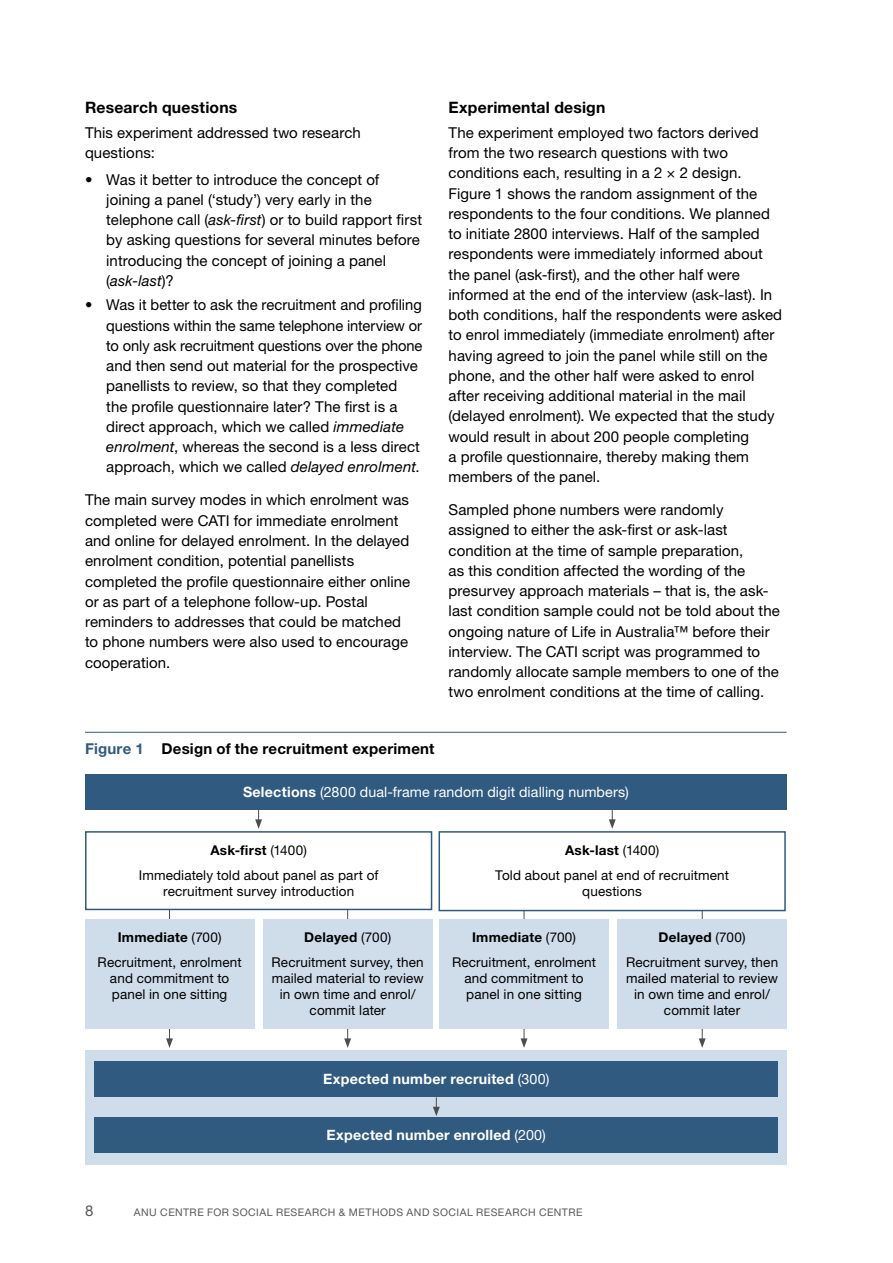
<style>
.page{position:relative;width:893px;height:1263px;background:#fff}
.page>*{position:absolute;margin:0;border:0;box-sizing:border-box;transform-origin:0 0}
.t1{font:700 15.75px "Helvetica Neue LT Std";letter-spacing:.015em;color:#000}
.t2{font:15px/20.2px "Helvetica Neue LT Std";letter-spacing:.005em;color:#000}
.t3{font:700 15px "Helvetica Neue LT Std";letter-spacing:.015em;color:#000}
.t4{font:15px "Helvetica Neue LT Std";color:#58595b}
.t5{font:700 14.25px "Helvetica Neue LT Std";letter-spacing:.02em;color:#fff}
.t6{font:14.25px "Helvetica Neue LT Std";letter-spacing:.005em;color:#fff}
.t7{font:13.5px/24.8px "Helvetica Neue LT Std";letter-spacing:.01em;color:#000;text-align:center}
.t8{font:10.5px "Helvetica Neue LT Std";letter-spacing:.045em;color:#58595b}
.s1{font-style:italic}
.s2{color:#315a80}
.s3{font-weight:700}
.s4{font-weight:400}
</style>
<div class="page">
<hr style="left:85px;top:732px;width:702px;height:1px;background:#315a80">
<div style="left:85px;top:1050px;width:702px;height:114px;background:#cfdce9"></div>
<div style="left:95px;top:1061px;width:683px;height:36px;background:#315a80"></div>
<div style="left:85px;top:831px;width:347px;height:79px;border:2px solid #315a80"></div>
<div style="left:438px;top:831px;width:348px;height:80px;border:2px solid #315a80"></div>
<div style="left:95px;top:1117px;width:683px;height:36px;background:#315a80"></div>
<svg style="left:609px;top:810px;width:7px;height:19px"></svg>
<svg style="left:255px;top:810px;width:7px;height:19px"></svg>
<hr style="left:347px;top:910px;width:1px;height:131px;background:#4d4d4f">
<svg style="left:344px;top:1038px;width:7px;height:10px"></svg>
<hr style="left:702px;top:910px;width:1px;height:131px;background:#4d4d4f">
<svg style="left:699px;top:1038px;width:7px;height:10px"></svg>
<svg style="left:433px;top:1097px;width:7px;height:19px"></svg>
<hr style="left:169px;top:910px;width:1px;height:131px;background:#4d4d4f">
<svg style="left:166px;top:1038px;width:7px;height:10px"></svg>
<hr style="left:524px;top:910px;width:1px;height:131px;background:#4d4d4f">
<svg style="left:521px;top:1038px;width:6px;height:10px"></svg>
<div style="left:85px;top:774px;width:702px;height:36px;background:#315a80"></div>
<div style="left:85px;top:919px;width:169px;height:110px;background:#cfdce9"></div>
<div style="left:439px;top:919px;width:170px;height:110px;background:#cfdce9"></div>
<div style="left:263px;top:919px;width:169px;height:110px;background:#cfdce9"></div>
<div style="left:617px;top:919px;width:170px;height:110px;background:#cfdce9"></div>
<p class="t1" style="left:85px;top:98px;width:154px">Research questions</p>
<p class="t2" style="left:85px;top:122px;width:277px">This experiment addressed two research questions:</p>
<p class="t2" style="left:106px;top:169px;width:317px;text-indent:-21px">• Was it better to introduce the concept of joining a panel (‘study’) very early in the telephone call (<span class="s1">ask-first</span>) or to build rapport first by asking questions for several minutes before introducing the concept of joining a panel (<span class="s1">ask-last</span>)?</p>
<p class="t2" style="left:106px;top:295px;width:318px;text-indent:-21px">• Was it better to ask the recruitment and profiling questions within the same telephone interview or to only ask recruitment questions over the phone and then send out material for the prospective panellists to review, so that they completed<br>the profile questionnaire later? The first is a direct approach, which we called <span class="s1">immediate enrolment</span>, whereas the second is a less direct approach, which we called <span class="s1">delayed enrolment</span>.</p>
<p class="t2" style="left:85px;top:490px;width:327px">The main survey modes in which enrolment was completed were CATI for immediate enrolment and online for delayed enrolment. In the delayed enrolment condition, potential panellists completed the profile questionnaire either online or as part of a telephone follow-up. Postal reminders to addresses that could be matched to phone numbers were also used to encourage cooperation.</p>
<p class="t1" style="left:449px;top:98px;width:158px">Experimental design</p>
<p class="t2" style="left:449px;top:122px;width:335px">The experiment employed two factors derived from the two research questions with two conditions each, resulting in a 2 × 2 design.<br>Figure 1 shows the random assignment of the respondents to the four conditions. We planned to initiate 2800 interviews. Half of the sampled respondents were immediately informed about the panel (ask-first), and the other half were informed at the end of the interview (ask-last). In both conditions, half the respondents were asked to enrol immediately (immediate enrolment) after having agreed to join the panel while still on the phone, and the other half were asked to enrol after receiving additional material in the mail (delayed enrolment). We expected that the study would result in about 200 people completing<br>a profile questionnaire, thereby making them members of the panel.</p>
<p class="t2" style="left:449px;top:499px;width:333px">Sampled phone numbers were randomly assigned to either the ask-first or ask-last condition at the time of sample preparation,<br>as this condition affected the wording of the presurvey approach materials – that is, the ask&shy;last condition sample could not be told about the ongoing nature of Life in Australia™ before their interview. The CATI script was programmed to randomly allocate sample members to one of the two enrolment conditions at the time of calling.</p>
<p class="t3" style="left:85px;top:739px;width:351px"><span class="s2">Figure 1</span> Design of the recruitment experiment</p>
<p class="t6" style="left:243px;top:783px;width:387px"><span class="s3">Selections</span> (2800 dual-frame random digit dialling numbers)</p>
<p class="t7" style="left:139px;top:838px;width:241px"><span class="s3">Ask-first</span> (1400)<br>Immediately told about panel as part of</p>
<p class="t7" style="left:163px;top:878px;width:193px">recruitment survey introduction</p>
<p class="t7" style="left:98px;top:924px;width:145px"><span class="s3">Immediate</span> (700)<br>Recruitment, enrolment</p>
<p class="t7" style="left:110px;top:970px;width:121px;line-height:16.2px;text-align:left">and commitment to panel in one sitting</p>
<p class="t7" style="left:272px;top:924px;width:154px"><span class="s3">Delayed</span> (700)<br>Recruitment survey, then</p>
<p class="t7" style="left:272px;top:970px;width:153px;line-height:16.2px">mailed material to review in own time and enrol/ commit later</p>
<p class="t7" style="left:495px;top:838px;width:235px"><span class="s3">Ask-last</span> (1400)<br>Told about panel at end of recruitment</p>
<p class="t7" style="left:582px;top:878px;width:61px">questions</p>
<p class="t7" style="left:452px;top:924px;width:145px"><span class="s3">Immediate</span> (700)<br>Recruitment, enrolment</p>
<p class="t7" style="left:464px;top:970px;width:121px;line-height:16.2px;text-align:left">and commitment to panel in one sitting</p>
<p class="t7" style="left:626px;top:924px;width:154px"><span class="s3">Delayed</span> (700)<br>Recruitment survey, then</p>
<p class="t7" style="left:626px;top:970px;width:153px;line-height:16.2px">mailed material to review in own time and enrol/ commit later</p>
<p class="t5" style="left:323px;top:1070px;width:228px">Expected number recruited <span class="s4">(300)</span></p>
<p class="t4" style="left:85px;top:1202px;width:10px">8</p>
<p class="t5" style="left:327px;top:1126px;width:221px">Expected number enrolled <span class="s4">(200)</span></p>
<p class="t8" style="left:134px;top:1206px;width:450px">ANU CENTRE FOR SOCIAL RESEARCH &amp; METHODS AND SOCIAL RESEARCH CENTRE</p>
</div>
